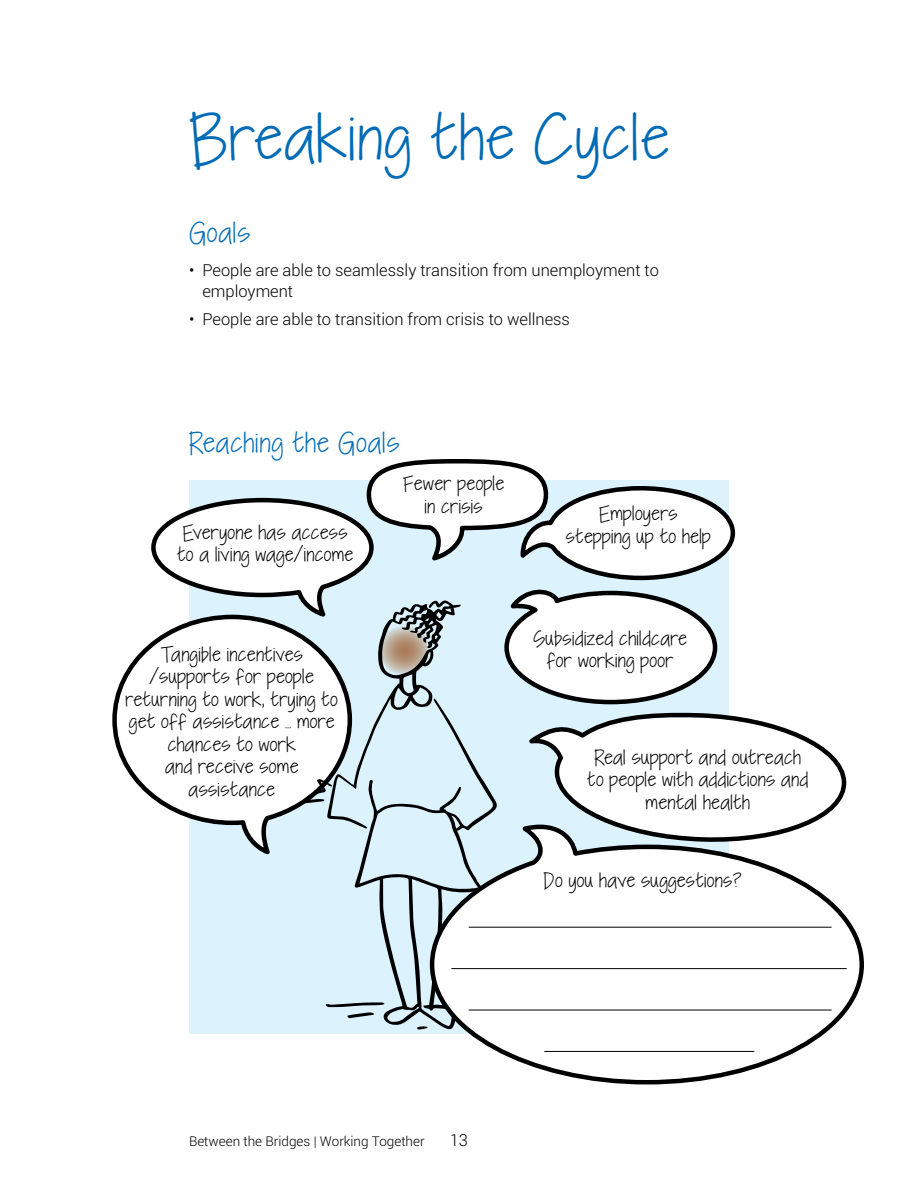
<style>
.page{position:relative;width:918px;height:1188px;background:#fff}
.page>*{position:absolute;margin:0;border:0;box-sizing:border-box;transform-origin:0 0}
.t1{font:48px "KGI Need A Font";letter-spacing:.04em;color:#006bb6}
.t2{font:21px "KGI Need A Font";letter-spacing:.05em;color:#006bb6}
.t3{font:300 16.5px/21px "Roboto";color:#000}
.t4{font:15px/22.5px "KGI Need A Font";letter-spacing:.03em;color:#000;text-align:center}
.t5{font:300 13.5px "Roboto";color:#000}
</style>
<div class="page">
<div style="left:189px;top:480px;width:540px;height:554px;background:#dcf2fd"></div>
<svg style="left:112px;top:644px;width:158px;height:211px"></svg>
<svg style="left:354px;top:842px;width:74px;height:183px"></svg>
<svg style="left:326px;top:1002px;width:59px;height:16px"></svg>
<svg style="left:417px;top:1026px;width:11px;height:4px"></svg>
<svg style="left:149px;top:459px;width:696px;height:383px"></svg>
<svg style="left:428px;top:821px;width:436px;height:264px"></svg>
<hr style="left:469px;top:927px;width:363px;height:1px;background:#000">
<hr style="left:451px;top:968px;width:396px;height:1px;background:#000">
<hr style="left:469px;top:1010px;width:363px;height:1px;background:#000">
<hr style="left:544px;top:1051px;width:210px;height:1px;background:#000">
<h1 class="t1" style="left:189px;top:100px;width:481px">Breaking the Cycle</h1>
<h2 class="t2" style="left:189px;top:216px;width:63px">Goals</h2>
<p class="t3" style="left:202px;top:259px;width:458px;text-indent:-13px">• People are able to seamlessly transition from unemployment to employment</p>
<p class="t3" style="left:189px;top:308px;width:382px">• People are able to transition from crisis to wellness</p>
<h2 class="t2" style="left:189px;top:426px;width:212px">Reaching the Goals</h2>
<p class="t4" style="left:177px;top:522px;width:178px">Everyone has access to a living wage/income</p>
<p class="t4" style="left:126px;top:644px;width:214px">Tangible incentives /supports for people returning to work, trying to get off assistance … more chances to work<br>and receive some assistance</p>
<p class="t4" style="left:403px;top:473px;width:103px">Fewer people in crisis</p>
<p class="t4" style="left:566px;top:503px;width:146px">Employers stepping up to help</p>
<p class="t4" style="left:534px;top:628px;width:155px">Subsidized childcare for working poor</p>
<p class="t4" style="left:587px;top:746px;width:222px">Real support and outreach to people with addictions and mental health</p>
<p class="t4" style="left:544px;top:870px;width:200px">Do you have suggestions?</p>
<p class="t5" style="left:189px;top:1132px;width:237px">Between the Bridges | Working Together</p>
<p class="t3" style="left:450px;top:1129px;width:20px">13</p>
</div>
